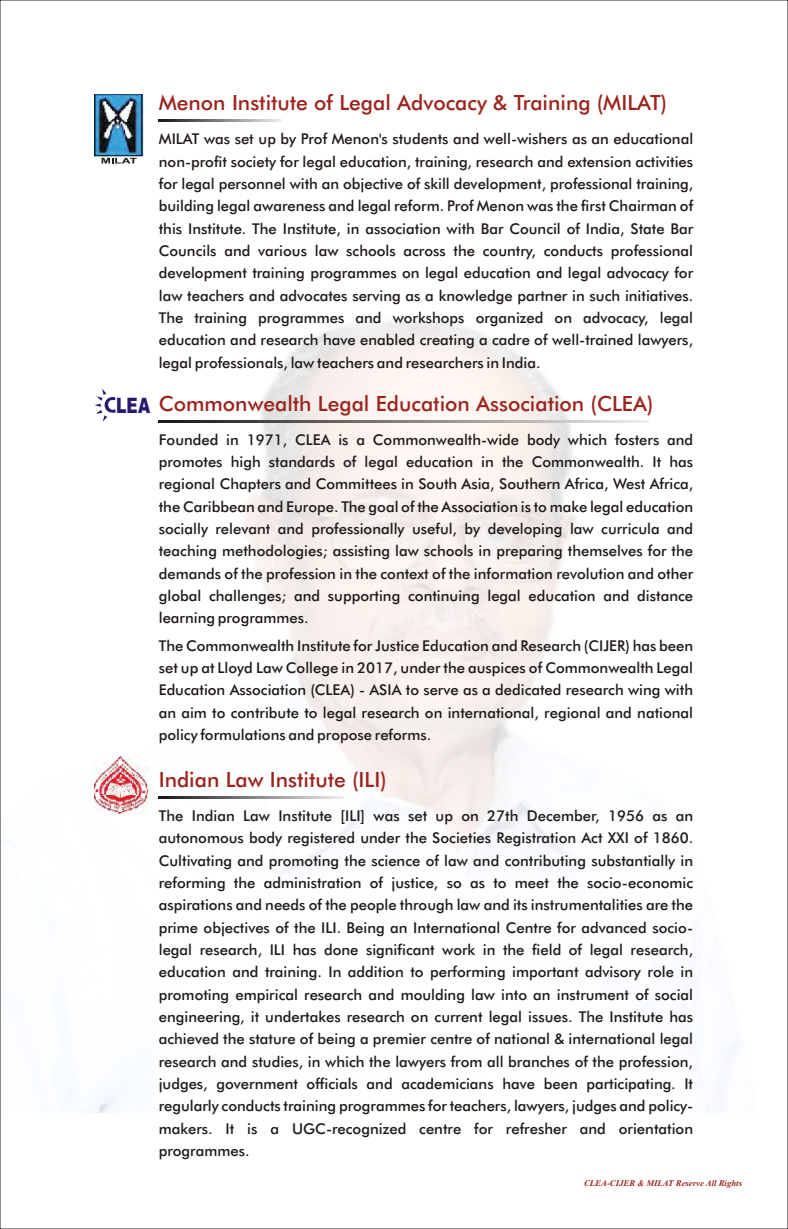
<style>
.page{position:relative;width:788px;height:1229px;background:#fff}
.page>*{position:absolute;margin:0;border:0;box-sizing:border-box;transform-origin:0 0}
.t1{font:500 21px "Futura BT";color:#9c241c}
.t2{font:500 14.88px/22.4px "Futura BT";color:#1f1a17;text-align:justify}
.t3{font:italic 700 8.75px "Times New Roman";color:#9c241c}
.s1{font-family:"Arial";font-weight:900;font-size:21.35px;color:#291770}
</style>
<div class="page">
<img style="left:94px;top:320px;width:645px;height:792px">
<svg style="left:159px;top:120px;width:122px;height:2px"></svg>
<img style="left:94px;top:95px;width:49px;height:62px">
<svg style="left:101px;top:157px;width:36px;height:7px"></svg>
<img style="left:94px;top:757px;width:54px;height:56px">
<svg style="left:159px;top:420px;width:489px;height:2px"></svg>
<svg style="left:94px;top:388px;width:22px;height:34px"></svg>
<svg style="left:159px;top:796px;width:184px;height:2px"></svg>
<h1 class="t1" style="left:159px;top:94px;width:510px">Menon Institute of Legal Advocacy &amp; Training (MILAT)</h1>
<p class="t2" style="left:159px;top:129px;width:536px">MILAT was set up by Prof Menon's students and well-wishers as an educational non-profit society for legal education, training, research and extension activities for legal personnel with an objective of skill development, professional training, building legal awareness and legal reform. Prof Menon was the first Chairman of this Institute. The Institute, in association with Bar Council of India, State Bar Councils and various law schools across the country, conducts professional development training programmes on legal education and legal advocacy for law teachers and advocates serving as a knowledge partner in such initiatives.<br>The training programmes and workshops organized on advocacy, legal education and research have enabled creating a cadre of well-trained lawyers, legal professionals, law teachers and researchers in India.</p>
<h1 class="t1" style="left:116px;top:395px;width:538px"><span class="s1">LEA</span> Commonwealth Legal Education Association (CLEA)</h1>
<p class="t2" style="left:159px;top:429px;width:536px">Founded in 1971, CLEA is a Commonwealth-wide body which fosters and promotes high standards of legal education in the Commonwealth. It has regional Chapters and Committees in South Asia, Southern Africa, West Africa, the Caribbean and Europe. The goal of the Association is to make legal education socially relevant and professionally useful, by developing law curricula and teaching methodologies; assisting law schools in preparing themselves for the demands of the profession in the context of the information revolution and other global challenges; and supporting continuing legal education and distance learning programmes.</p>
<p class="t2" style="left:159px;top:635px;width:536px">The Commonwealth Institute for Justice Education and Research (CIJER) has been set up at Lloyd Law College in 2017, under the auspices of Commonwealth Legal Education Association (CLEA) - ASIA to serve as a dedicated research wing with an aim to contribute to legal research on international, regional and national policy formulations and propose reforms.</p>
<h1 class="t1" style="left:159px;top:771px;width:229px">Indian Law Institute (ILI)</h1>
<p class="t2" style="left:159px;top:806px;width:536px">The Indian Law Institute [ILI] was set up on 27th December, 1956 as an autonomous body registered under the Societies Registration Act XXI of 1860.<br>Cultivating and promoting the science of law and contributing substantially in reforming the administration of justice, so as to meet the socio-economic aspirations and needs of the people through law and its instrumentalities are the prime objectives of the ILI. Being an International Centre for advanced socio&shy;legal research, ILI has done significant work in the field of legal research, education and training. In addition to performing important advisory role in promoting empirical research and moulding law into an instrument of social engineering, it undertakes research on current legal issues. The Institute has achieved the stature of being a premier centre of national &amp; international legal research and studies, in which the lawyers from all branches of the profession, judges, government officials and academicians have been participating. It regularly conducts training programmes for teachers, lawyers, judges and policy&shy;makers. It is a UGC-recognized centre for refresher and orientation programmes.</p>
<p class="t3" style="left:584px;top:1180px;width:159px">CLEA-CIJER &amp; MILAT Reserve All Rights</p>
</div>
